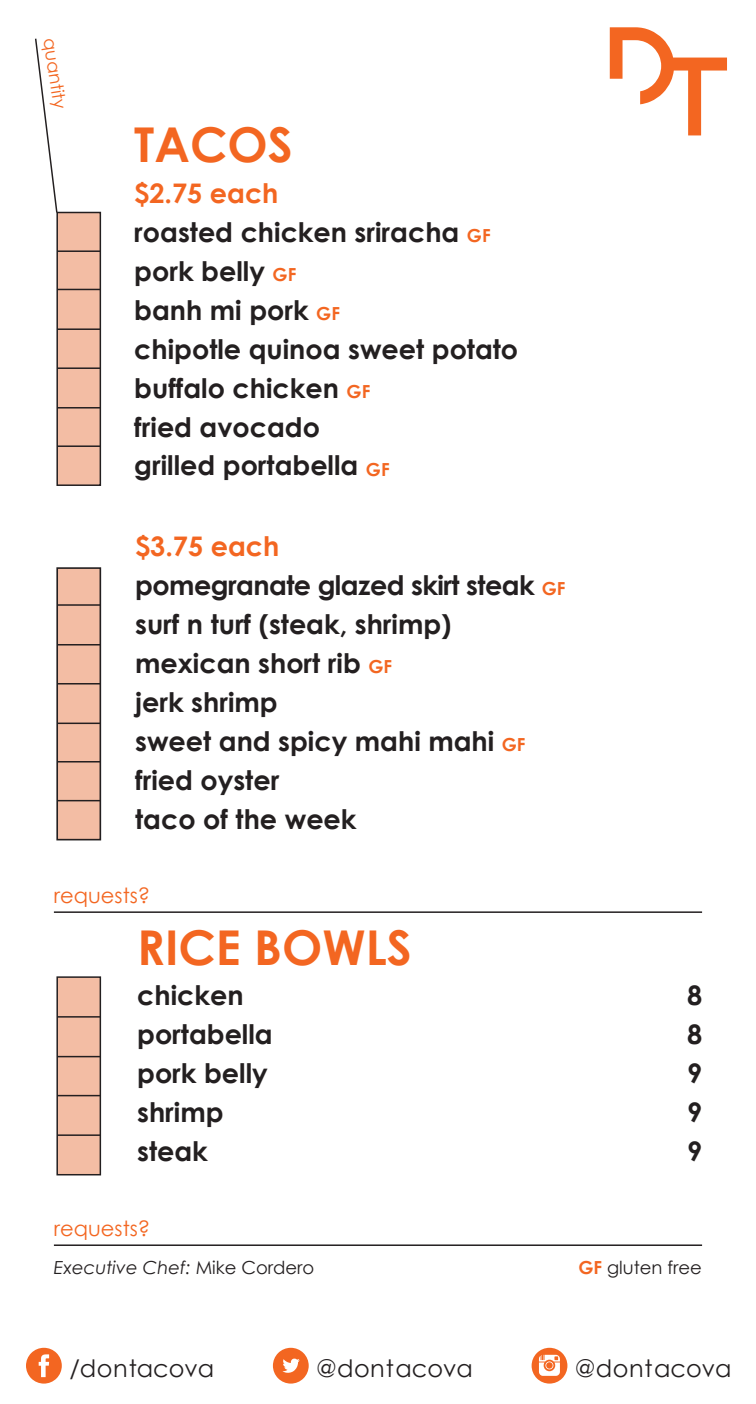
<style>
.page{position:relative;width:756px;height:1404px;background:#fff}
.page>*{position:absolute;margin:0;border:0;box-sizing:border-box;transform-origin:0 0}
.t1{font:700 48px "Century Gothic";color:#f36621}
.t2{font:700 27px/39px "Century Gothic";color:#231f20}
.t3{font:24px "Century Gothic";color:#231f20}
.t4{font:21px "Century Gothic";color:#f36621}
.t5{font:italic 18px "Century Gothic";color:#231f20}
.t6{font:18px "Century Gothic";color:#231f20}
.t7{font:17.7px "Century Gothic";color:#f36621}
.s1{color:#f36621}
.s2{font-size:18px;color:#f36621}
.s3{font-style:normal}
.s4{font-weight:700;color:#f36621}
</style>
<div class="page">
<div style="left:56px;top:567px;width:45px;height:273px;background:#f3bda4;border:2px solid #231f20"></div>
<div style="left:56px;top:212px;width:45px;height:274px;background:#f3bda4;border:2px solid #231f20"></div>
<svg style="left:610px;top:27px;width:117px;height:108px"></svg>
<hr style="left:57px;top:604px;width:43px;height:2px;background:#231f20">
<hr style="left:57px;top:644px;width:43px;height:2px;background:#231f20">
<hr style="left:57px;top:683px;width:43px;height:2px;background:#231f20">
<hr style="left:57px;top:723px;width:43px;height:1px;background:#231f20">
<hr style="left:57px;top:761px;width:43px;height:2px;background:#231f20">
<hr style="left:57px;top:800px;width:43px;height:1px;background:#231f20">
<hr style="left:57px;top:250px;width:43px;height:2px;background:#231f20">
<hr style="left:57px;top:289px;width:43px;height:1px;background:#231f20">
<hr style="left:57px;top:328px;width:43px;height:2px;background:#231f20">
<hr style="left:57px;top:367px;width:43px;height:2px;background:#231f20">
<hr style="left:57px;top:407px;width:43px;height:2px;background:#231f20">
<hr style="left:57px;top:445px;width:43px;height:2px;background:#231f20">
<div style="left:56px;top:976px;width:45px;height:199px;background:#f3bda4;border:2px solid #231f20"></div>
<hr style="left:57px;top:1016px;width:43px;height:2px;background:#231f20">
<hr style="left:57px;top:1056px;width:43px;height:1px;background:#231f20">
<hr style="left:57px;top:1095px;width:43px;height:1px;background:#231f20">
<hr style="left:57px;top:1134px;width:43px;height:2px;background:#231f20">
<hr style="left:54px;top:1244px;width:648px;height:2px;background:#231f20">
<hr style="left:54px;top:911px;width:648px;height:2px;background:#231f20">
<svg style="left:35px;top:38px;width:23px;height:176px"></svg>
<svg style="left:26px;top:1348px;width:36px;height:36px"></svg>
<svg style="left:273px;top:1348px;width:36px;height:36px"></svg>
<svg style="left:532px;top:1348px;width:35px;height:36px"></svg>
<svg style="left:546px;top:1362px;width:7px;height:7px"></svg>
<p class="t7" style="left:60px;top:36px;width:73px;rotate:81deg">quantity</p>
<h1 class="t1" style="left:134px;top:114px;width:160px">TACOS</h1>
<p class="t2" style="left:134px;top:173px;width:385px"><span class="s1">$2.75 each<br></span>roasted chicken sriracha <span class="s2">GF </span>pork belly <span class="s2">GF<br></span>banh mi pork <span class="s2">GF<br></span>chipotle quinoa sweet potato buffalo chicken <span class="s2">GF<br></span>fried avocado<br>grilled portabella <span class="s2">GF</span></p>
<p class="t2" style="left:135px;top:526px;width:432px"><span class="s1">$3.75 each<br></span>pomegranate glazed skirt steak <span class="s2">GF </span>surf n turf (steak, shrimp) mexican short rib <span class="s2">GF<br></span>jerk shrimp<br>sweet and spicy mahi mahi <span class="s2">GF </span>fried oyster<br>taco of the week</p>
<p class="t4" style="left:54px;top:882px;width:98px">requests?</p>
<h1 class="t1" style="left:137px;top:917px;width:276px">RICE BOWLS</h1>
<p class="t2" style="left:137px;top:975px;width:108px">chicken</p>
<p class="t2" style="left:687px;top:975px;width:17px">8</p>
<p class="t2" style="left:137px;top:1014px;width:137px">portabella</p>
<p class="t2" style="left:687px;top:1014px;width:17px">8</p>
<p class="t2" style="left:137px;top:1053px;width:132px">pork belly</p>
<p class="t2" style="left:687px;top:1053px;width:17px">9</p>
<p class="t2" style="left:137px;top:1092px;width:88px">shrimp</p>
<p class="t2" style="left:687px;top:1092px;width:17px">9</p>
<p class="t2" style="left:137px;top:1131px;width:72px">steak</p>
<p class="t2" style="left:687px;top:1131px;width:17px">9</p>
<p class="t4" style="left:54px;top:1215px;width:98px">requests?</p>
<p class="t5" style="left:54px;top:1256px;width:262px">Executive Chef: <span class="s3">Mike Cordero</span></p>
<p class="t6" style="left:578px;top:1256px;width:125px"><span class="s4">GF</span> gluten free</p>
<p class="t3" style="left:69px;top:1353px;width:146px">/dontacova</p>
<p class="t3" style="left:316px;top:1353px;width:158px">@dontacova</p>
<p class="t3" style="left:575px;top:1353px;width:158px">@dontacova</p>
</div>
